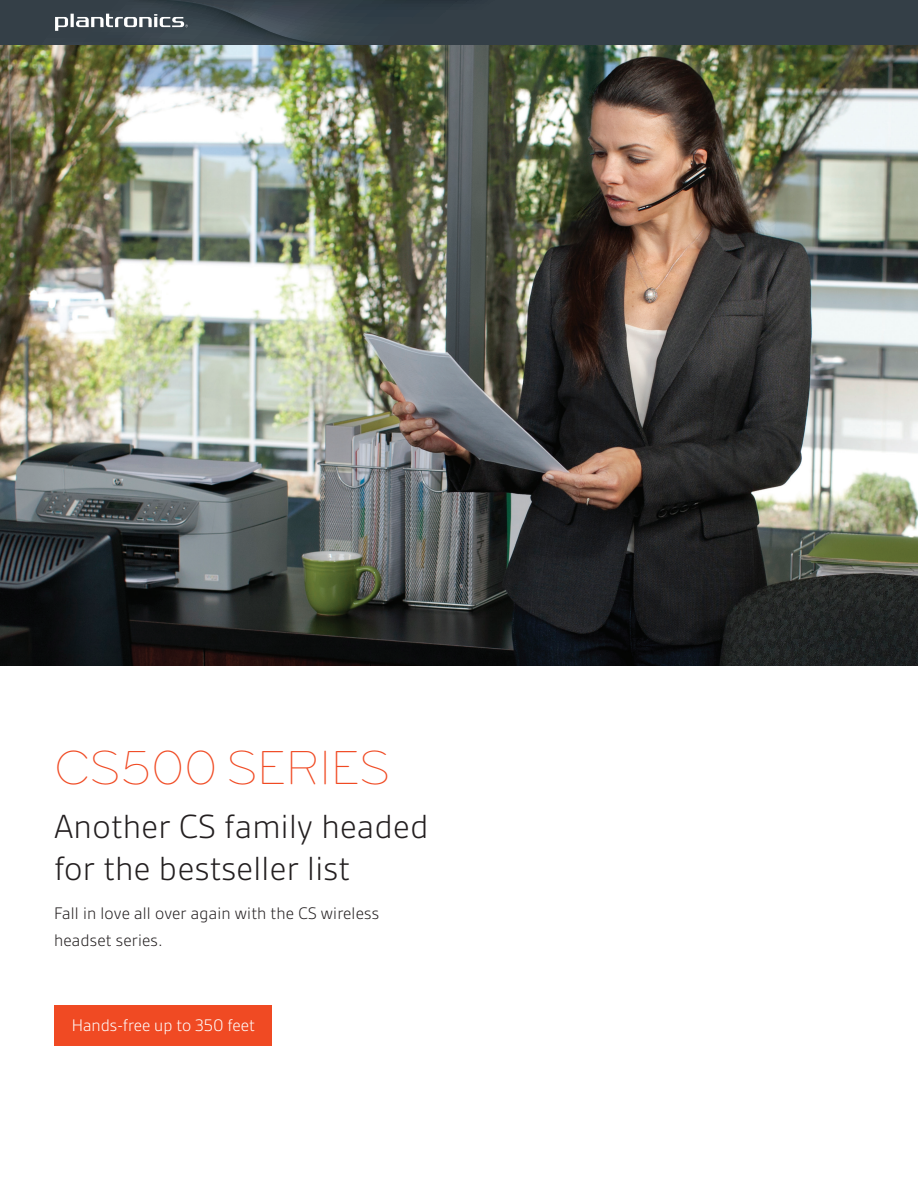
<style>
.page{position:relative;width:918px;height:1188px;background:#fff}
.page>*{position:absolute;margin:0;border:0;box-sizing:border-box;transform-origin:0 0}
.t1{font:300 49.5px "Bryant";letter-spacing:-.01em;color:#f04a23}
.t2{font:300 36px/42px "Gesta";letter-spacing:.01em;color:#231f20}
.t3{font:300 18px/27px "Gesta";letter-spacing:.01em;color:#231f20}
.t4{font:300 18px "Gesta";color:#fff}
</style>
<div class="page">
<svg style="left:0;top:0;width:918px;height:45px;background:#38434b"></svg>
<img style="left:0;top:45px;width:918px;height:620px">
<div style="left:54px;top:1005px;width:218px;height:40px;background:#f04a23"></div>
<h1 class="t1" style="left:54px;top:739px;width:338px">CS500 SERIES</h1>
<h2 class="t2" style="left:54px;top:805px;width:376px">Another CS family headed for the bestseller list</h2>
<p class="t3" style="left:54px;top:900px;width:327px">Fall in love all over again with the CS wireless headset series.</p>
<p class="t4" style="left:72px;top:1015px;width:184px">Hands-free up to 350 feet</p>
</div>
